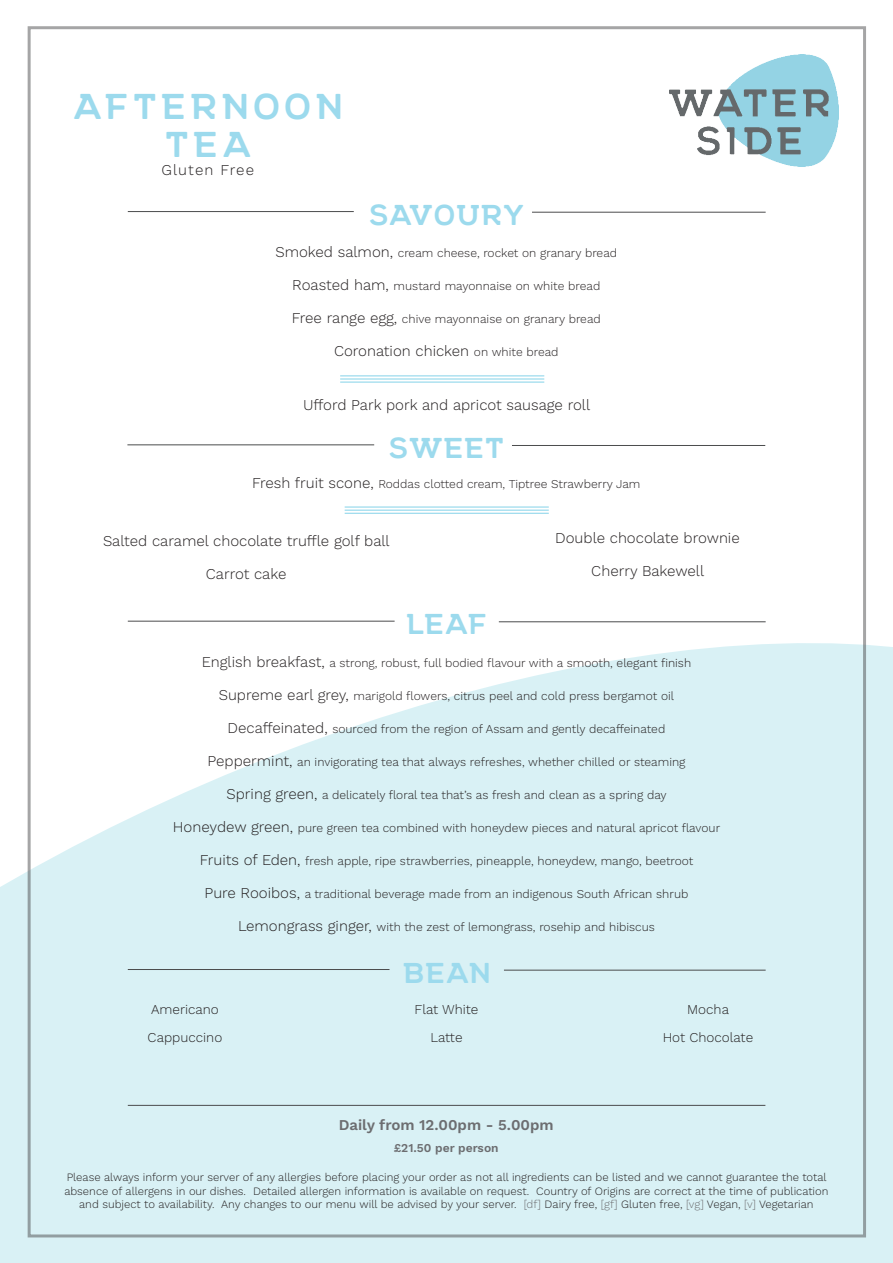
<style>
.page{position:relative;width:893px;height:1263px;background:#fff}
.page>*{position:absolute;margin:0;border:0;box-sizing:border-box;transform-origin:0 0}
.t1{font:700 45px "NORTHWEST";letter-spacing:.075em;color:#9cdaed}
.t2{font:700 36px "NORTHWEST";color:#9cdaed}
.t3{font:300 15px "Work Sans";color:#231f20}
.t4{font:600 15px "Work Sans";color:#6c6d70}
.t5{font:300 15px "Work Sans";letter-spacing:.075em;color:#231f20}
.t6{font:300 13.5px "Work Sans";color:#231f20}
.t7{font:300 12px "Work Sans";color:#231f20}
.t8{font:600 12px "Work Sans";color:#6c6d70}
.t9{font:300 11.25px/13.5px "Work Sans";color:#231f20;text-align:center}
.s1{font-size:15px}
.s2{font-size:12px}
.s3{color:#6c6d70}
</style>
<div class="page">
<svg style="left:0;top:633px;width:893px;height:630px;fill:#d9f1f5"></svg>
<img style="left:669px;top:54px;width:170px;height:113px">
<hr style="left:127px;top:444px;width:247px;height:1px;background:#4b4c4d">
<hr style="left:512px;top:445px;width:253px;height:1px;background:#4b4c4d">
<hr style="left:128px;top:969px;width:261px;height:1px;background:#4b4c4d">
<hr style="left:504px;top:970px;width:262px;height:1px;background:#4b4c4d">
<hr style="left:128px;top:621px;width:267px;height:1px;background:#4b4c4d">
<hr style="left:499px;top:621px;width:267px;height:1px;background:#4b4c4d">
<hr style="left:128px;top:211px;width:226px;height:1px;background:#4b4c4d">
<hr style="left:532px;top:212px;width:234px;height:1px;background:#4b4c4d">
<hr style="left:128px;top:1105px;width:637px;height:1px;background:#4b4c4d">
<hr style="left:345px;top:506px;width:204px;height:2px;background:#9ddbed">
<hr style="left:345px;top:510px;width:204px;height:1px;background:#9ddbed">
<hr style="left:345px;top:513px;width:204px;height:1px;background:#9ddbed">
<hr style="left:340px;top:375px;width:204px;height:1px;background:#9ddbed">
<hr style="left:340px;top:378px;width:204px;height:2px;background:#9ddbed">
<hr style="left:340px;top:381px;width:204px;height:2px;background:#9ddbed">
<p class="t1" style="left:72px;top:87px;width:272px">AFTERNOON</p>
<p class="t1" style="left:165px;top:124px;width:87px">TEA</p>
<p class="t5" style="left:161px;top:161px;width:94px">Gluten Free</p>
<p class="t2" style="left:369px;top:199px;width:157px">SAVOURY</p>
<p class="t7" style="left:275px;top:246px;width:343px"><span class="s1">Smoked salmon,</span> cream cheese, rocket on granary bread</p>
<p class="t7" style="left:292px;top:279px;width:309px"><span class="s1">Roasted ham,</span> mustard mayonnaise on white bread</p>
<p class="t7" style="left:292px;top:312px;width:311px"><span class="s1">Free range egg,</span> chive mayonnaise on granary bread</p>
<p class="t3" style="left:334px;top:342px;width:226px">Coronation chicken <span class="s2">on white bread</span></p>
<p class="t3" style="left:303px;top:396px;width:289px">Ufford Park pork and apricot sausage roll</p>
<p class="t2" style="left:389px;top:432px;width:117px">SWEET</p>
<p class="t7" style="left:252px;top:477px;width:390px"><span class="s1">Fresh fruit scone,</span> Roddas clotted cream, Tiptree Strawberry Jam</p>
<p class="t3" style="left:103px;top:532px;width:288px">Salted caramel chocolate truffle golf ball</p>
<p class="t3" style="left:206px;top:565px;width:82px">Carrot cake</p>
<p class="t2" style="left:406px;top:608px;width:83px">LEAF</p>
<p class="t3" style="left:555px;top:529px;width:186px">Double chocolate brownie</p>
<p class="t3" style="left:591px;top:562px;width:114px">Cherry Bakewell</p>
<p class="t7" style="left:202px;top:655px;width:491px"><span class="s1">English breakfast,</span> a strong, robust, full bodied flavour with a smooth, elegant finish</p>
<p class="t7" style="left:219px;top:688px;width:457px"><span class="s1">Supreme earl grey,</span> marigold flowers, citrus peel and cold press bergamot oil</p>
<p class="t7" style="left:228px;top:721px;width:439px"><span class="s1">Decaffeinated,</span> sourced from the region of Assam and gently decaffeinated</p>
<p class="t7" style="left:208px;top:754px;width:479px"><span class="s1">Peppermint,</span> an invigorating tea that always refreshes, whether chilled or steaming</p>
<p class="t7" style="left:227px;top:787px;width:442px"><span class="s1">Spring green,</span> a delicately floral tea that’s as fresh and clean as a spring day</p>
<p class="t7" style="left:173px;top:820px;width:549px"><span class="s1">Honeydew green,</span> pure green tea combined with honeydew pieces and natural apricot flavour</p>
<p class="t7" style="left:200px;top:853px;width:495px"><span class="s1">Fruits of Eden,</span> fresh apple, ripe strawberries, pineapple, honeydew, mango, beetroot</p>
<p class="t7" style="left:205px;top:886px;width:485px"><span class="s1">Pure Rooibos,</span> a traditional beverage made from an indigenous South African shrub</p>
<p class="t7" style="left:238px;top:919px;width:418px"><span class="s1">Lemongrass ginger,</span> with the zest of lemongrass, rosehip and hibiscus</p>
<p class="t6" style="left:151px;top:1001px;width:69px">Americano</p>
<p class="t6" style="left:148px;top:1030px;width:76px">Cappuccino</p>
<p class="t2" style="left:403px;top:957px;width:90px">BEAN</p>
<p class="t6" style="left:414px;top:1001px;width:66px">Flat White</p>
<p class="t6" style="left:430px;top:1030px;width:34px">Latte</p>
<p class="t4" style="left:339px;top:1116px;width:216px">Daily from 12.00pm - 5.00pm</p>
<p class="t8" style="left:394px;top:1141px;width:106px">£21.50 per person</p>
<p class="t6" style="left:687px;top:1001px;width:43px">Mocha</p>
<p class="t6" style="left:663px;top:1030px;width:92px">Hot Chocolate</p>
<p class="t9" style="left:64px;top:1171px;width:766px">Please always inform your server of any allergies before placing your order as not all ingredients can be listed and we cannot guarantee the total absence of allergens in our dishes. Detailed allergen information is available on request. Country of Origins are correct at the time of publication and subject to availability. Any changes to our menu will be advised by your server. <span class="s3">[df]</span> Dairy free, <span class="s3">[gf]</span> Gluten free, <span class="s3">[vg]</span> Vegan, <span class="s3">[v]</span> Vegetarian</p>
</div>
